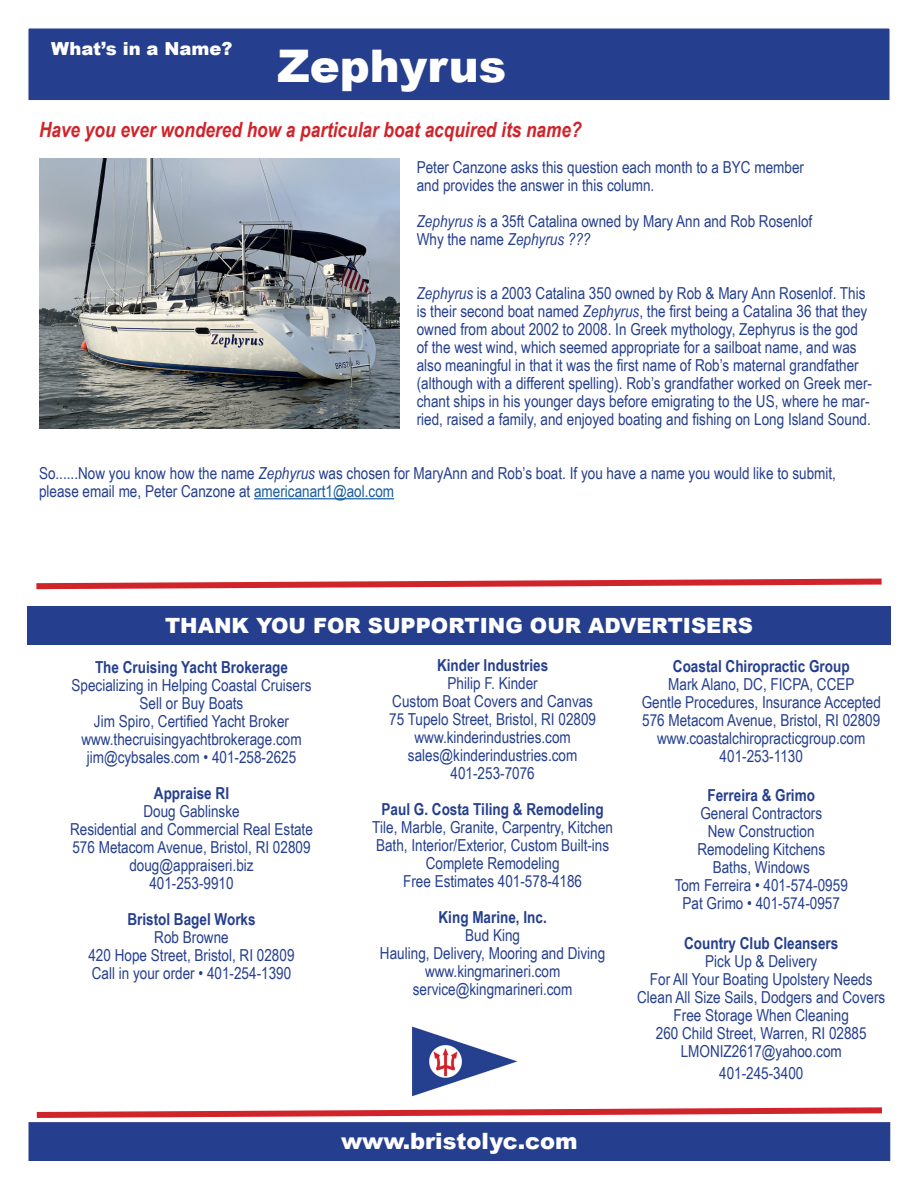
<style>
.page{position:relative;width:918px;height:1188px;background:#fff}
.page>*{position:absolute;margin:0;border:0;box-sizing:border-box;transform-origin:0 0}
.t1{font:900 45px "Arial";color:#fff}
.t2{font:900 22.5px "Arial";color:#fff}
.t3{font:italic 700 21px "Arial Narrow";color:#d1232a}
.t4{font:900 21px "Arial";color:#fff}
.t5{font:900 18px "Arial";color:#fff}
.t6{font:16.5px/18px "Arial Narrow";color:#253f8e}
.t7{font:700 16.5px "Arial Narrow";color:#253f8e}
.t8{font:italic 16.5px "Arial Narrow";color:#253f8e}
.s1{font-style:italic}
.s2{font-style:normal}
.s3{color:#175d9e}
</style>
<div class="page">
<div style="left:27px;top:27px;width:864px;height:75px;background:#253f8e;border:2px solid #fefbf7"></div>
<hr style="left:254px;top:498px;width:140px;height:1px;background:#175d9e">
<svg style="left:36px;top:1107px;width:846px;height:11px"></svg>
<div style="left:29px;top:1123px;width:861px;height:37px;background:#253f8e"></div>
<div style="left:28px;top:1122px;width:862px;height:39px;border:2px solid #253f8e"></div>
<div style="left:27px;top:606px;width:864px;height:39px;background:#253f8e"></div>
<svg style="left:36px;top:578px;width:846px;height:12px"></svg>
<img style="left:413px;top:1027px;width:104px;height:69px">
<img style="left:40px;top:159px;width:359px;height:269px">
<p class="t5" style="left:51px;top:36px;width:183px">What’s in a Name?</p>
<p class="t1" style="left:277px;top:34px;width:231px">Zephyrus</p>
<p class="t3" style="left:39px;top:114px;width:544px">Have you ever wondered how a particular boat acquired its name?</p>
<p class="t6" style="left:417px;top:158px;width:389px">Peter Canzone asks this question each month to a BYC member</p>
<p class="t6" style="left:417px;top:176px;width:239px">and provides the answer in this column.</p>
<p class="t6" style="left:417px;top:212px;width:397px"><span class="s1">Zephyrus i</span>s a 35ft Catalina owned by Mary Ann and Rob Rosenlof</p>
<p class="t8" style="left:417px;top:228px;width:175px"><span class="s2">Why the name</span> Zephyrus ???</p>
<p class="t6" style="left:417px;top:284px;width:457px"><span class="s1">Zephyrus</span> is a 2003 Catalina 350 owned by Rob &amp; Mary Ann Rosenlof. This is their second boat named <span class="s1">Zephyrus</span>, the first being a Catalina 36 that they owned from about 2002 to 2008. In Greek mythology, Zephyrus is the god of the west wind, which seemed appropriate for a sailboat name, and was also meaningful in that it was the first name of Rob’s maternal grandfather (although with a different spelling). Rob’s grandfather worked on Greek mer&shy;chant ships in his younger days before emigrating to the US, where he mar&shy;ried, raised a family, and enjoyed boating and fishing on Long Island Sound.</p>
<p class="t6" style="left:39px;top:464px;width:799px">So......Now you know how the name <span class="s1">Zephyrus</span> was chosen for MaryAnn and Rob’s boat. If you have a name you would like to submit,</p>
<p class="t6" style="left:39px;top:482px;width:357px">please email me, Peter Canzone at <span class="s3">americanart1@aol.com</span></p>
<p class="t4" style="left:165px;top:610px;width:589px">THANK YOU FOR SUPPORTING OUR ADVERTISERS</p>
<p class="t7" style="left:95px;top:655px;width:195px">The Cruising Yacht Brokerage</p>
<p class="t6" style="left:72px;top:676px;width:241px">Specializing in Helping Coastal Cruisers</p>
<p class="t6" style="left:140px;top:694px;width:105px">Sell or Buy Boats</p>
<p class="t6" style="left:94px;top:712px;width:197px">Jim Spiro, Certified Yacht Broker</p>
<p class="t6" style="left:81px;top:730px;width:222px">www.thecruisingyachtbrokerage.com</p>
<p class="t6" style="left:87px;top:748px;width:211px">jim@cybsales.com • 401-258-2625</p>
<p class="t7" style="left:154px;top:781px;width:77px">Appraise RI</p>
<p class="t6" style="left:143px;top:802px;width:98px">Doug Gablinske</p>
<p class="t6" style="left:70px;top:820px;width:244px">Residential and Commercial Real Estate</p>
<p class="t6" style="left:72px;top:838px;width:240px">576 Metacom Avenue, Bristol, RI 02809</p>
<p class="t6" style="left:129px;top:856px;width:126px">doug@appraiseri.biz</p>
<p class="t6" style="left:149px;top:874px;width:86px">401-253-9910</p>
<p class="t7" style="left:127px;top:907px;width:130px">Bristol Bagel Works</p>
<p class="t6" style="left:154px;top:928px;width:76px">Rob Browne</p>
<p class="t6" style="left:88px;top:946px;width:208px">420 Hope Street, Bristol, RI 02809</p>
<p class="t6" style="left:92px;top:964px;width:201px">Call in your order • 401-254-1390</p>
<p class="t7" style="left:437px;top:652px;width:113px">Kinder Industries</p>
<p class="t6" style="left:448px;top:673px;width:92px">Philip F. Kinder</p>
<p class="t6" style="left:392px;top:691px;width:202px">Custom Boat Covers and Canvas</p>
<p class="t6" style="left:389px;top:709px;width:208px">75 Tupelo Street, Bristol, RI 02809</p>
<p class="t6" style="left:414px;top:727px;width:158px">www.kinderindustries.com</p>
<p class="t6" style="left:408px;top:745px;width:171px">sales@kinderindustries.com</p>
<p class="t6" style="left:451px;top:763px;width:86px">401-253-7076</p>
<p class="t7" style="left:382px;top:796px;width:224px">Paul G. Costa Tiling &amp; Remodeling</p>
<p class="t6" style="left:372px;top:817px;width:242px">Tile, Marble, Granite, Carpentry, Kitchen</p>
<p class="t6" style="left:376px;top:835px;width:235px">Bath, Interior/Exterior, Custom Built-ins</p>
<p class="t6" style="left:426px;top:853px;width:135px">Complete Remodeling</p>
<p class="t6" style="left:403px;top:871px;width:180px">Free Estimates 401-578-4186</p>
<p class="t7" style="left:439px;top:904px;width:110px">King Marine, Inc.</p>
<p class="t6" style="left:465px;top:925px;width:56px">Bud King</p>
<p class="t6" style="left:380px;top:943px;width:227px">Hauling, Delivery, Mooring and Diving</p>
<p class="t6" style="left:425px;top:961px;width:137px">www.kingmarineri.com</p>
<p class="t6" style="left:413px;top:979px;width:161px">service@kingmarineri.com</p>
<p class="t7" style="left:673px;top:654px;width:178px">Coastal Chiropractic Group</p>
<p class="t6" style="left:668px;top:674px;width:188px">Mark Alano, DC, FICPA, CCEP</p>
<p class="t6" style="left:642px;top:692px;width:241px">Gentle Procedures, Insurance Accepted</p>
<p class="t6" style="left:642px;top:710px;width:240px">576 Metacom Avenue, Bristol, RI 02809</p>
<p class="t6" style="left:657px;top:728px;width:210px">www.coastalchiropracticgroup.com</p>
<p class="t6" style="left:720px;top:746px;width:85px">401-253-1130</p>
<p class="t7" style="left:708px;top:783px;width:109px">Ferreira &amp; Grimo</p>
<p class="t6" style="left:700px;top:804px;width:123px">General Contractors</p>
<p class="t6" style="left:708px;top:822px;width:108px">New Construction</p>
<p class="t6" style="left:697px;top:840px;width:129px">Remodeling Kitchens</p>
<p class="t6" style="left:713px;top:858px;width:99px">Baths, Windows</p>
<p class="t6" style="left:675px;top:876px;width:175px">Tom Ferreira • 401-574-0959</p>
<p class="t6" style="left:683px;top:894px;width:159px">Pat Grimo • 401-574-0957</p>
<p class="t7" style="left:684px;top:931px;width:156px">Country Club Cleansers</p>
<p class="t6" style="left:705px;top:952px;width:114px">Pick Up &amp; Delivery</p>
<p class="t6" style="left:650px;top:970px;width:224px">For All Your Boating Upolstery Needs</p>
<p class="t6" style="left:637px;top:988px;width:250px">Clean All Size Sails, Dodgers and Covers</p>
<p class="t6" style="left:674px;top:1006px;width:177px">Free Storage When Cleaning</p>
<p class="t6" style="left:656px;top:1024px;width:212px">260 Child Street, Warren, RI 02885</p>
<p class="t6" style="left:681px;top:1042px;width:163px">LMONIZ2617@yahoo.com</p>
<p class="t6" style="left:719px;top:1063px;width:86px">401-245-3400</p>
<p class="t2" style="left:341px;top:1125px;width:238px">www.bristolyc.com</p>
</div>
